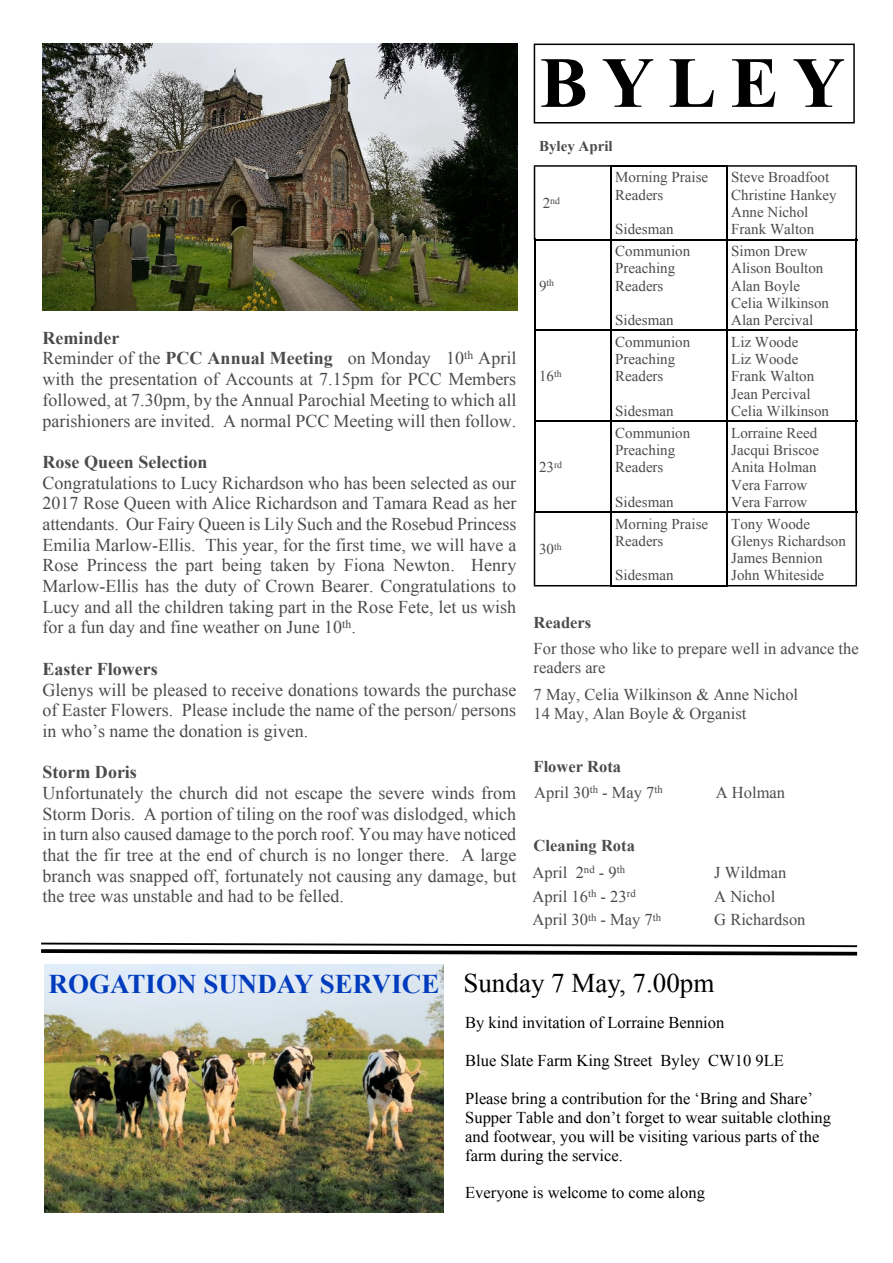
<style>
.page{position:relative;width:893px;height:1263px;background:#fff}
.page>*{position:absolute;margin:0;border:0;box-sizing:border-box;transform-origin:0 0}
.t1{font:700 72px "Times New Roman";letter-spacing:.2em;color:#000}
.t2{font:700 27px "Times New Roman";color:#003cbd}
.t3{font:18px/20.7px "Times New Roman";color:#4b4b4b;text-align:justify}
.t4{font:700 18px "Times New Roman";color:#4b4b4b}
.t5{font:16.5px/18.9px "Times New Roman";color:#000}
.t6{font:16.5px/18.9px "Times New Roman";color:#4b4b4b}
.t7{font:700 16.5px "Times New Roman";color:#4b4b4b}
.t8{font:15px/17.2px "Times New Roman";color:#4b4b4b}
.t9{font:700 15px "Times New Roman";color:#4b4b4b}
.t10{font:9.75px "Times New Roman";color:#4b4b4b}
.s1{font-weight:700}
.s2{font-size:15px}
.s3{font-weight:400;color:#000}
</style>
<div class="page">
<div style="left:534px;top:44px;width:321px;height:79px;border:2px solid #000"></div>
<hr style="left:610px;top:165px;width:117px;height:2px;background:#000">
<hr style="left:610px;top:239px;width:117px;height:1px;background:#000">
<hr style="left:534px;top:330px;width:77px;height:1px;background:#000">
<hr style="left:610px;top:330px;width:117px;height:1px;background:#000">
<hr style="left:726px;top:330px;width:131px;height:1px;background:#000">
<hr style="left:534px;top:420px;width:77px;height:2px;background:#000">
<hr style="left:610px;top:420px;width:117px;height:2px;background:#000">
<hr style="left:726px;top:420px;width:131px;height:2px;background:#000">
<hr style="left:610px;top:511px;width:117px;height:2px;background:#000">
<hr style="left:610px;top:585px;width:117px;height:1px;background:#000">
<svg style="left:534px;top:165px;width:76px;height:75px"></svg>
<hr style="left:534px;top:239px;width:1px;height:92px;background:#000">
<hr style="left:534px;top:330px;width:1px;height:92px;background:#000">
<hr style="left:534px;top:420px;width:1px;height:93px;background:#000">
<svg style="left:534px;top:511px;width:76px;height:75px"></svg>
<hr style="left:610px;top:165px;width:1px;height:75px;background:#000">
<hr style="left:610px;top:239px;width:1px;height:92px;background:#000">
<hr style="left:610px;top:330px;width:1px;height:92px;background:#000">
<hr style="left:610px;top:420px;width:1px;height:93px;background:#000">
<hr style="left:610px;top:511px;width:1px;height:75px;background:#000">
<hr style="left:726px;top:239px;width:1px;height:92px;background:#000">
<hr style="left:726px;top:330px;width:1px;height:92px;background:#000">
<hr style="left:726px;top:420px;width:1px;height:93px;background:#000">
<svg style="left:726px;top:165px;width:131px;height:75px"></svg>
<hr style="left:855px;top:239px;width:2px;height:92px;background:#000">
<hr style="left:855px;top:330px;width:2px;height:92px;background:#000">
<hr style="left:855px;top:420px;width:2px;height:93px;background:#000">
<svg style="left:726px;top:511px;width:131px;height:75px"></svg>
<svg style="left:41px;top:943px;width:816px;height:12px"></svg>
<img style="left:42px;top:43px;width:475px;height:268px">
<img style="left:44px;top:965px;width:399px;height:248px">
<h1 class="t1" style="left:540px;top:58px;width:307px">BYLEY</h1>
<p class="t3" style="left:42px;top:329px;width:475px;text-align:left"><span class="s1">Reminder<br></span>Reminder of the <span class="s1">PCC Annual Meeting</span> on Monday 10<sup>th</sup> April with the presentation of Accounts at 7.15pm for PCC Members followed, at 7.30pm, by the Annual Parochial Meeting to which all parishioners are invited. A normal PCC Meeting will then follow.</p>
<p class="t4" style="left:42px;top:456px;width:167px">Rose Queen Selection</p>
<p class="t3" style="left:42px;top:474px;width:475px">Congratulations to Lucy Richardson who has been selected as our 2017 Rose Queen with Alice Richardson and Tamara Read as her attendants. Our Fairy Queen is Lily Such and the Rosebud Princess Emilia Marlow-Ellis. This year, for the first time, we will have a Rose Princess the part being taken by Fiona Newton. Henry Marlow-Ellis has the duty of Crown Bearer. Congratulations to Lucy and all the children taking part in the Rose Fete, let us wish for a fun day and fine weather on June 10<sup>th</sup>.</p>
<p class="t4" style="left:42px;top:663px;width:117px">Easter Flowers</p>
<p class="t3" style="left:42px;top:681px;width:475px">Glenys will be pleased to receive donations towards the purchase of Easter Flowers. Please include the name of the person/ persons in who’s name the donation is given.</p>
<p class="t4" style="left:42px;top:766px;width:96px">Storm Doris</p>
<p class="t3" style="left:42px;top:784px;width:475px">Unfortunately the church did not escape the severe winds from Storm Doris. A portion of tiling on the roof was dislodged, which in turn also caused damage to the porch roof. You may have noticed that the fir tree at the end of church is no longer there. A large branch was snapped off, fortunately not causing any damage, but the tree was unstable and had to be felled.</p>
<p class="t9" style="left:539px;top:140px;width:75px">Byley April</p>
<p class="t10" style="left:543px;top:197px;width:19px"><span class="s2">2</span>nd</p>
<p class="t10" style="left:539px;top:279px;width:17px"><span class="s2">9</span>th</p>
<p class="t8" style="left:539px;top:369px;width:24px">16<sup>th</sup></p>
<p class="t8" style="left:539px;top:460px;width:25px">23<sup>rd</sup></p>
<p class="t8" style="left:539px;top:542px;width:24px">30<sup>th</sup></p>
<p class="t8" style="left:615px;top:170px;width:94px">Morning Praise<br>Readers</p>
<p class="t8" style="left:615px;top:222px;width:60px">Sidesman</p>
<p class="t8" style="left:615px;top:244px;width:77px">Communion<br>Preaching<br>Readers</p>
<p class="t8" style="left:615px;top:313px;width:60px">Sidesman</p>
<p class="t8" style="left:615px;top:335px;width:77px">Communion<br>Preaching<br>Readers</p>
<p class="t8" style="left:615px;top:404px;width:60px">Sidesman</p>
<p class="t8" style="left:615px;top:426px;width:77px">Communion<br>Preaching<br>Readers</p>
<p class="t8" style="left:615px;top:494px;width:60px">Sidesman</p>
<p class="t8" style="left:615px;top:516px;width:94px">Morning Praise<br>Readers</p>
<p class="t8" style="left:615px;top:568px;width:60px">Sidesman</p>
<p class="t8" style="left:731px;top:170px;width:107px">Steve Broadfoot<br>Christine Hankey<br>Anne Nichol<br>Frank Walton</p>
<p class="t8" style="left:731px;top:244px;width:99px">Simon Drew<br>Alison Boulton<br>Alan Boyle<br>Celia Wilkinson<br>Alan Percival</p>
<p class="t8" style="left:731px;top:335px;width:99px">Liz Woode<br>Liz Woode<br>Frank Walton<br>Jean Percival<br>Celia Wilkinson</p>
<p class="t8" style="left:731px;top:426px;width:89px">Lorraine Reed<br>Jacqui Briscoe<br>Anita Holman<br>Vera Farrow<br>Vera Farrow</p>
<p class="t8" style="left:731px;top:516px;width:116px">Tony Woode<br>Glenys Richardson<br>James Bennion<br>John Whiteside</p>
<p class="t7" style="left:534px;top:617px;width:59px">Readers</p>
<p class="t6" style="left:534px;top:641px;width:327px">For those who like to prepare well in advance the readers are</p>
<p class="t6" style="left:534px;top:686px;width:266px">7 May, Celia Wilkinson &amp; Anne Nichol<br>14 May, Alan Boyle &amp; Organist</p>
<p class="t7" style="left:534px;top:761px;width:89px">Flower Rota</p>
<p class="t6" style="left:534px;top:784px;width:130px">April 30<sup>th</sup> - May 7<sup>th</sup></p>
<p class="t6" style="left:716px;top:784px;width:71px">A Holman</p>
<p class="t7" style="left:534px;top:840px;width:103px">Cleaning Rota</p>
<p class="t6" style="left:533px;top:864px;width:94px">April 2<sup>nd</sup> - 9<sup>th</sup></p>
<p class="t6" style="left:714px;top:864px;width:73px">J Wildman</p>
<p class="t6" style="left:533px;top:888px;width:105px">April 16<sup>th</sup> - 23<sup>rd</sup></p>
<p class="t6" style="left:714px;top:888px;width:62px">A Nichol</p>
<p class="t6" style="left:533px;top:912px;width:130px">April 30<sup>th</sup> - May 7<sup>th</sup></p>
<p class="t6" style="left:714px;top:912px;width:93px">G Richardson</p>
<h2 class="t2" style="left:49px;top:974px;width:667px">ROGATION SUNDAY SERVICE <span class="s3">Sunday 7 May, 7.00pm</span></h2>
<p class="t5" style="left:465px;top:1014px;width:261px">By kind invitation of Lorraine Bennion</p>
<p class="t5" style="left:465px;top:1052px;width:320px">Blue Slate Farm King Street Byley CW10 9LE</p>
<p class="t5" style="left:465px;top:1090px;width:367px">Please bring a contribution for the ‘Bring and Share’ Supper Table and don’t forget to wear suitable clothing and footwear, you will be visiting various parts of the farm during the service.</p>
<p class="t5" style="left:465px;top:1185px;width:241px">Everyone is welcome to come along</p>
</div>
